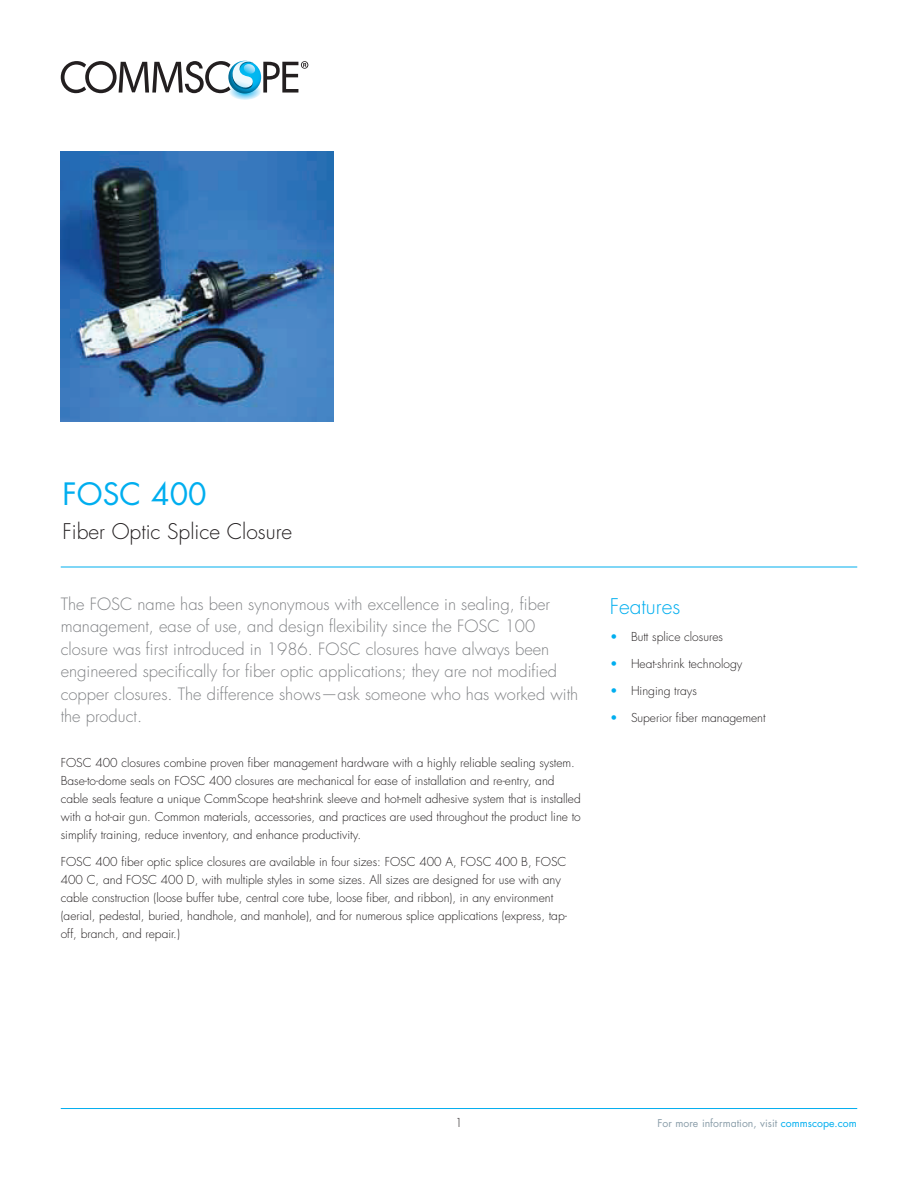
<style>
.page{position:relative;width:918px;height:1188px;background:#fff}
.page>*{position:absolute;margin:0;border:0;box-sizing:border-box;transform-origin:0 0}
.t1{font:30px "Futura Std";color:#00aeef}
.t2{font:300 21px "Futura Std";color:#231f20}
.t3{font:300 21px "Futura Std";color:#00aeef}
.t4{font:300 16.5px/22.5px "Futura Std";color:#808285}
.t5{font:300 12px/18px "Futura Std";color:#231f20}
.t6{font:10.5px "Futura Std";color:#8c9faa}
.s1{font-weight:700;color:#00aeef}
.s2{color:#00aeef}
</style>
<div class="page">
<hr style="left:61px;top:1108px;width:796px;height:1px;background:#00aeef">
<svg style="left:61px;top:60px;width:247px;height:40px"></svg>
<hr style="left:61px;top:567px;width:796px;height:1px;background:#00aeef">
<img style="left:61px;top:151px;width:272px;height:270px">
<h1 class="t1" style="left:63px;top:475px;width:146px">FOSC 400</h1>
<h2 class="t2" style="left:63px;top:518px;width:231px">Fiber Optic Splice Closure</h2>
<p class="t4" style="left:61px;top:593px;width:519px">The FOSC name has been synonymous with excellence in sealing, fiber management, ease of use, and design flexibility since the FOSC 100 closure was first introduced in 1986. FOSC closures have always been engineered specifically for fiber optic applications; they are not modified copper closures. The difference shows—ask someone who has worked with the product.</p>
<p class="t5" style="left:61px;top:754px;width:522px">FOSC 400 closures combine proven fiber management hardware with a highly reliable sealing system.<br>Base-to-dome seals on FOSC 400 closures are mechanical for ease of installation and re-entry, and cable seals feature a unique CommScope heat-shrink sleeve and hot-melt adhesive system that is installed with a hot-air gun. Common materials, accessories, and practices are used throughout the product line to simplify training, reduce inventory, and enhance productivity.</p>
<p class="t5" style="left:61px;top:853px;width:508px">FOSC 400 fiber optic splice closures are available in four sizes: FOSC 400 A, FOSC 400 B, FOSC 400 C, and FOSC 400 D, with multiple styles in some sizes. All sizes are designed for use with any cable construction (loose buffer tube, central core tube, loose fiber, and ribbon), in any environment (aerial, pedestal, buried, handhole, and manhole), and for numerous splice applications (express, tap&shy;off, branch, and repair.)</p>
<h2 class="t3" style="left:610px;top:594px;width:72px">Features</h2>
<p class="t5" style="left:610px;top:628px;width:115px"><span class="s1">•</span> Butt splice closures</p>
<p class="t5" style="left:610px;top:655px;width:134px"><span class="s1">•</span> Heat-shrink technology</p>
<p class="t5" style="left:610px;top:682px;width:89px"><span class="s1">•</span> Hinging trays</p>
<p class="t5" style="left:610px;top:709px;width:157px"><span class="s1">•</span> Superior fiber management</p>
<p class="t5" style="left:455px;top:1114px;width:9px">1</p>
<p class="t6" style="left:658px;top:1117px;width:201px">For more information, visit <span class="s2">commscope.com</span></p>
</div>
